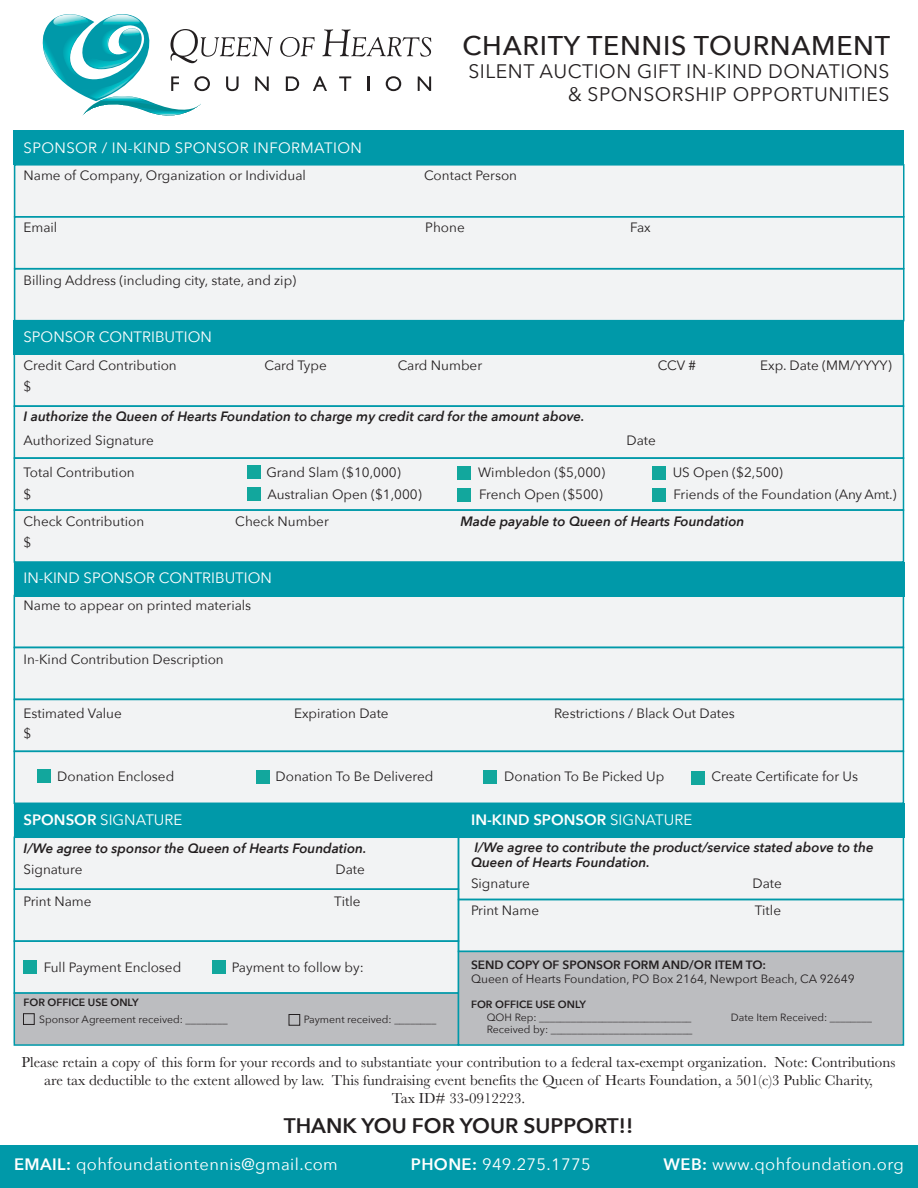
<style>
.page{position:relative;width:918px;height:1188px;background:#fff}
.page>*{position:absolute;margin:0;border:0;box-sizing:border-box;transform-origin:0 0}
.t1{font:500 27px "Avenir Next";letter-spacing:.025em;color:#231f20}
.t2{font:600 21px "Avenir Next";color:#231f20}
.t3{font:19.5px/23.4px "Avenir Next";letter-spacing:.025em;color:#231f20;text-align:right}
.t4{font:16.5px "Avenir Next";letter-spacing:.025em;color:#fff}
.t5{font:15px/18px "Baskerville";color:#231f20;text-align:center}
.t6{font:15px "Avenir Next";color:#fff}
.t7{font:15px "Avenir Next";letter-spacing:.025em;color:#fff}
.t8{font:600 15px "Avenir Next";color:#fff}
.t9{font:13.5px "Avenir Next";color:#231f20}
.t10{font:italic 600 13.5px/15px "Avenir Next";color:#231f20}
.t11{font:12px "Avenir Next";color:#231f20}
.t12{font:600 12px "Avenir Next";color:#231f20}
.t13{font:10.5px "Avenir Next";color:#231f20}
.t14{font:600 10.5px "Avenir Next";color:#231f20}
.s1{font-weight:600}
.s2{font-weight:400}
</style>
<div class="page">
<div style="left:14px;top:130px;width:890px;height:913px;background:#f2f3f4"></div>
<div style="left:0;top:1145px;width:918px;height:43px;background:#0099a9"></div>
<div style="left:14px;top:130px;width:890px;height:35px;background:#0099a9"></div>
<div style="left:14px;top:164px;width:890px;height:54px;border:2px solid #0099a9"></div>
<div style="left:14px;top:216px;width:890px;height:53px;border:2px solid #0099a9"></div>
<div style="left:14px;top:268px;width:890px;height:53px;border:2px solid #0099a9"></div>
<div style="left:14px;top:321px;width:890px;height:34px;background:#0099a9"></div>
<div style="left:14px;top:405px;width:890px;height:54px;border:2px solid #0099a9"></div>
<div style="left:14px;top:509px;width:890px;height:54px;border:2px solid #0099a9"></div>
<div style="left:14px;top:562px;width:891px;height:34px;background:#0099a9"></div>
<div style="left:14px;top:595px;width:890px;height:53px;border:2px solid #0099a9"></div>
<div style="left:14px;top:647px;width:890px;height:53px;border:2px solid #0099a9"></div>
<div style="left:14px;top:751px;width:890px;height:53px;border:2px solid #0099a9"></div>
<div style="left:14px;top:803px;width:891px;height:35px;background:#0099a9"></div>
<div style="left:14px;top:888px;width:445px;height:54px;border:2px solid #0099a9"></div>
<div style="left:458px;top:837px;width:446px;height:63px;border:2px solid #0099a9"></div>
<div style="left:458px;top:899px;width:446px;height:53px;border:2px solid #0099a9"></div>
<div style="left:14px;top:992px;width:445px;height:54px;background:#bcbdc0;border:2px solid #0099a9"></div>
<div style="left:458px;top:951px;width:446px;height:95px;background:#bcbdc0;border:2px solid #0099a9"></div>
<svg style="left:280px;top:37px;width:35px;height:20px"></svg>
<svg style="left:322px;top:29px;width:109px;height:28px"></svg>
<svg style="left:286px;top:76px;width:13px;height:15px"></svg>
<svg style="left:313px;top:76px;width:14px;height:15px"></svg>
<svg style="left:339px;top:76px;width:12px;height:15px"></svg>
<svg style="left:367px;top:76px;width:2px;height:15px"></svg>
<svg style="left:386px;top:76px;width:15px;height:15px"></svg>
<svg style="left:418px;top:76px;width:13px;height:15px"></svg>
<svg style="left:42px;top:14px;width:231px;height:102px"></svg>
<div style="left:247px;top:466px;width:14px;height:13px;background:#12a79d"></div>
<div style="left:247px;top:487px;width:14px;height:14px;background:#12a79d"></div>
<div style="left:457px;top:466px;width:13px;height:14px;background:#12a79d"></div>
<div style="left:457px;top:488px;width:13px;height:14px;background:#12a79d"></div>
<div style="left:652px;top:466px;width:14px;height:14px;background:#12a79d"></div>
<div style="left:652px;top:488px;width:14px;height:14px;background:#12a79d"></div>
<div style="left:37px;top:770px;width:14px;height:13px;background:#12a79d"></div>
<div style="left:483px;top:770px;width:14px;height:14px;background:#12a79d"></div>
<div style="left:256px;top:771px;width:13px;height:13px;background:#12a79d"></div>
<div style="left:692px;top:771px;width:13px;height:14px;background:#12a79d"></div>
<div style="left:24px;top:960px;width:13px;height:14px;background:#12a79d"></div>
<div style="left:212px;top:960px;width:14px;height:14px;background:#12a79d"></div>
<div style="left:23px;top:1013px;width:12px;height:12px;border:1px solid #231f20"></div>
<div style="left:289px;top:1014px;width:11px;height:12px;border:1px solid #231f20"></div>
<h1 class="t1" style="left:463px;top:22px;width:429px">CHARITY TENNIS TOURNAMENT</h1>
<h3 class="t3" style="left:468px;top:59px;width:423px">SILENT AUCTION GIFT IN-KIND DONATIONS &amp; SPONSORSHIP OPPORTUNITIES</h3>
<p class="t7" style="left:24px;top:135px;width:340px">SPONSOR / IN-KIND SPONSOR INFORMATION</p>
<p class="t9" style="left:24px;top:164px;width:284px">Name of Company, Organization or Individual</p>
<p class="t9" style="left:424px;top:164px;width:95px">Contact Person</p>
<p class="t9" style="left:24px;top:216px;width:35px">Email</p>
<p class="t9" style="left:425px;top:216px;width:41px">Phone</p>
<p class="t9" style="left:630px;top:216px;width:22px">Fax</p>
<p class="t9" style="left:24px;top:269px;width:274px">Billing Address (including city, state, and zip)</p>
<p class="t6" style="left:24px;top:324px;width:190px">SPONSOR CONTRIBUTION</p>
<p class="t9" style="left:24px;top:354px;width:155px">Credit Card Contribution</p>
<p class="t9" style="left:265px;top:354px;width:64px">Card Type</p>
<p class="t9" style="left:398px;top:354px;width:86px">Card Number</p>
<p class="t9" style="left:658px;top:354px;width:40px">CCV #</p>
<p class="t9" style="left:760px;top:354px;width:133px">Exp. Date (MM/YYYY)</p>
<p class="t9" style="left:24px;top:375px;width:9px">$</p>
<p class="t10" style="left:24px;top:409px;width:563px">I authorize the Queen of Hearts Foundation to charge my credit card for the amount above.</p>
<p class="t9" style="left:24px;top:429px;width:132px">Authorized Signature</p>
<p class="t9" style="left:626px;top:429px;width:31px">Date</p>
<p class="t9" style="left:24px;top:461px;width:113px">Total Contribution</p>
<p class="t9" style="left:266px;top:461px;width:136px">Grand Slam ($10,000)</p>
<p class="t9" style="left:478px;top:461px;width:128px">Wimbledon ($5,000)</p>
<p class="t9" style="left:673px;top:461px;width:112px">US Open ($2,500)</p>
<p class="t9" style="left:24px;top:483px;width:9px">$</p>
<p class="t9" style="left:267px;top:483px;width:156px">Australian Open ($1,000)</p>
<p class="t9" style="left:479px;top:483px;width:125px">French Open ($500)</p>
<p class="t9" style="left:674px;top:483px;width:224px">Friends of the Foundation (Any Amt.)</p>
<p class="t9" style="left:24px;top:510px;width:122px">Check Contribution</p>
<p class="t9" style="left:235px;top:510px;width:95px">Check Number</p>
<p class="t10" style="left:461px;top:514px;width:285px">Made payable to Queen of Hearts Foundation</p>
<p class="t9" style="left:24px;top:531px;width:9px">$</p>
<p class="t6" style="left:24px;top:565px;width:250px">IN-KIND SPONSOR CONTRIBUTION</p>
<p class="t9" style="left:24px;top:594px;width:229px">Name to appear on printed materials</p>
<p class="t9" style="left:24px;top:648px;width:202px">In-Kind Contribution Description</p>
<p class="t9" style="left:24px;top:702px;width:100px">Estimated Value</p>
<p class="t9" style="left:294px;top:702px;width:96px">Expiration Date</p>
<p class="t9" style="left:554px;top:702px;width:182px">Restrictions / Black Out Dates</p>
<p class="t9" style="left:24px;top:722px;width:9px">$</p>
<p class="t9" style="left:57px;top:765px;width:119px">Donation Enclosed</p>
<p class="t9" style="left:276px;top:765px;width:159px">Donation To Be Delivered</p>
<p class="t9" style="left:504px;top:765px;width:162px">Donation To Be Picked Up</p>
<p class="t9" style="left:712px;top:765px;width:148px">Create Certificate for Us</p>
<p class="t6" style="left:24px;top:807px;width:160px"><span class="s1">SPONSOR</span> SIGNATURE</p>
<p class="t8" style="left:471px;top:807px;width:223px">IN-KIND SPONSOR <span class="s2">SIGNATURE</span></p>
<p class="t10" style="left:24px;top:841px;width:345px">I/We agree to sponsor the Queen of Hearts Foundation.</p>
<p class="t9" style="left:24px;top:858px;width:60px">Signature</p>
<p class="t9" style="left:336px;top:858px;width:31px">Date</p>
<p class="t9" style="left:24px;top:890px;width:70px">Print Name</p>
<p class="t9" style="left:334px;top:890px;width:28px">Title</p>
<p class="t10" style="left:471px;top:840px;width:404px">I/We agree to contribute the product/service stated above to the<br>Queen of Hearts Foundation.</p>
<p class="t9" style="left:471px;top:872px;width:60px">Signature</p>
<p class="t9" style="left:753px;top:872px;width:31px">Date</p>
<p class="t9" style="left:471px;top:899px;width:70px">Print Name</p>
<p class="t9" style="left:755px;top:899px;width:28px">Title</p>
<p class="t12" style="left:471px;top:954px;width:297px">SEND COPY OF SPONSOR FORM AND/OR ITEM TO:</p>
<p class="t11" style="left:471px;top:969px;width:385px">Queen of Hearts Foundation, PO Box 2164, Newport Beach, CA 92649</p>
<p class="t14" style="left:471px;top:996px;width:117px">FOR OFFICE USE ONLY</p>
<p class="t13" style="left:487px;top:1008px;width:206px">QOH Rep: _____________________________</p>
<p class="t13" style="left:731px;top:1008px;width:143px">Date Item Received: ________</p>
<p class="t13" style="left:487px;top:1021px;width:207px">Received by: ___________________________</p>
<p class="t5" style="left:22px;top:1053px;width:875px">Please retain a copy of this form for your records and to substantiate your contribution to a federal tax-exempt organization. Note: Contributions are tax deductible to the extent allowed by law. This fundraising event benefits the Queen of Hearts Foundation, a 501(c)3 Public Charity,<br>Tax ID# 33-0912223.</p>
<h2 class="t2" style="left:284px;top:1107px;width:351px">THANK YOU FOR YOUR SUPPORT!!</h2>
<p class="t9" style="left:44px;top:956px;width:139px">Full Payment Enclosed</p>
<p class="t9" style="left:232px;top:956px;width:133px">Payment to follow by:</p>
<p class="t14" style="left:24px;top:994px;width:117px">FOR OFFICE USE ONLY</p>
<p class="t13" style="left:39px;top:1010px;width:190px">Sponsor Agreement received: ________</p>
<p class="t13" style="left:304px;top:1010px;width:134px">Payment received: ________</p>
<p class="t4" style="left:14px;top:1151px;width:325px"><span class="s1">EMAIL:</span> qohfoundationtennis@gmail.com</p>
<p class="t4" style="left:411px;top:1151px;width:181px"><span class="s1">PHONE:</span> 949.275.1775</p>
<p class="t4" style="left:664px;top:1151px;width:242px"><span class="s1">WEB:</span> www.qohfoundation.org</p>
</div>
